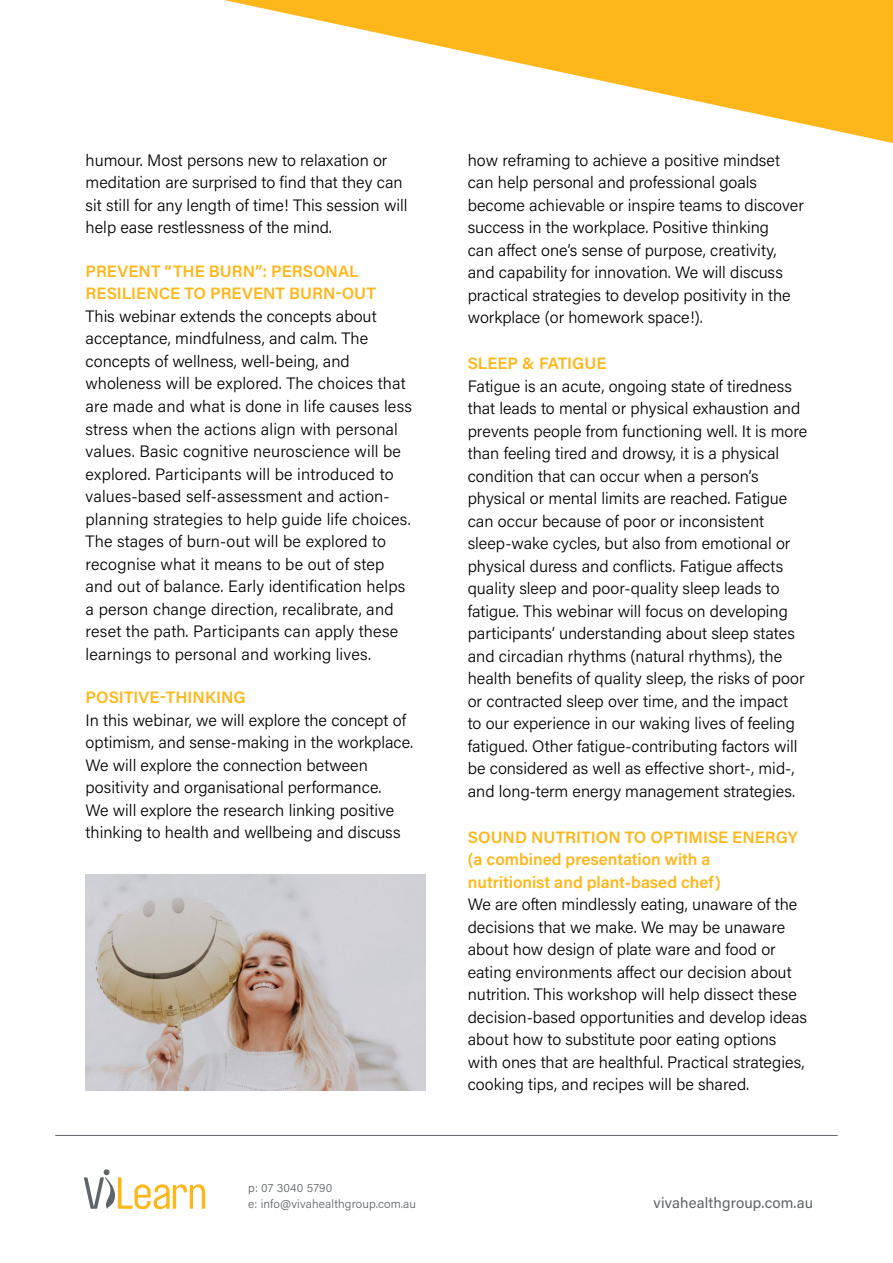
<style>
.page{position:relative;width:893px;height:1263px;background:#fff}
.page>*{position:absolute;margin:0;border:0;box-sizing:border-box;transform-origin:0 0}
.t1{font:300 16.5px/22.5px "Acumin Pro";color:#000}
.t2{font:600 16.5px/22.5px "Acumin Pro";color:#fdb71a}
.t3{font:15px "Acumin Pro";letter-spacing:.01em;color:#5f636a}
.t4{font:300 12px/16.5px "Acumin Pro";letter-spacing:.01em;color:#5f636a}
</style>
<div class="page">
<svg style="left:224px;top:0;width:669px;height:143px"></svg>
<img style="left:85px;top:874px;width:340px;height:216px">
<hr style="left:55px;top:1135px;width:783px;height:1px;background:#5f636a">
<svg style="left:84px;top:1169px;width:121px;height:40px"></svg>
<p class="t1" style="left:86px;top:148px;width:323px">humour. Most persons new to relaxation or meditation are surprised to find that they can sit still for any length of time! This session will help ease restlessness of the mind.</p>
<p class="t2" style="left:86px;top:259px;width:292px">PREVENT “THE BURN”: PERSONAL<br>RESILIENCE TO PREVENT BURN-OUT</p>
<p class="t1" style="left:86px;top:304px;width:328px">This webinar extends the concepts about acceptance, mindfulness, and calm. The concepts of wellness, well‐being, and wholeness will be explored. The choices that are made and what is done in life causes less stress when the actions align with personal values. Basic cognitive neuroscience will be explored. Participants will be introduced to values‐based self‐assessment and action‐ planning strategies to help guide life choices.<br>The stages of burn‐out will be explored to recognise what it means to be out of step and out of balance. Early identification helps a person change direction, recalibrate, and reset the path. Participants can apply these learnings to personal and working lives.</p>
<p class="t2" style="left:86px;top:686px;width:162px">POSITIVE-THINKING</p>
<p class="t1" style="left:86px;top:708px;width:329px">In this webinar, we will explore the concept of optimism, and sense‐making in the workplace.<br>We will explore the connection between positivity and organisational performance.<br>We will explore the research linking positive thinking to health and wellbeing and discuss</p>
<p class="t4" style="left:248px;top:1179px;width:169px">p: 07 3040 5790<br>e: info@vivahealthgroup.com.au</p>
<p class="t1" style="left:468px;top:148px;width:338px">how reframing to achieve a positive mindset can help personal and professional goals become achievable or inspire teams to discover success in the workplace. Positive thinking<br>can affect one’s sense of purpose, creativity, and capability for innovation. We will discuss practical strategies to develop positivity in the workplace (or homework space!).</p>
<p class="t2" style="left:468px;top:351px;width:140px">SLEEP &amp; FATIGUE</p>
<p class="t1" style="left:468px;top:374px;width:341px">Fatigue is an acute, ongoing state of tiredness that leads to mental or physical exhaustion and prevents people from functioning well. It is more than feeling tired and drowsy, it is a physical condition that can occur when a person’s physical or mental limits are reached. Fatigue can occur because of poor or inconsistent sleep-wake cycles, but also from emotional or physical duress and conflicts. Fatigue affects quality sleep and poor-quality sleep leads to fatigue. This webinar will focus on developing participants’ understanding about sleep states and circadian rhythms (natural rhythms), the health benefits of quality sleep, the risks of poor or contracted sleep over time, and the impact<br>to our experience in our waking lives of feeling fatigued. Other fatigue-contributing factors will be considered as well as effective short-, mid-, and long-term energy management strategies.</p>
<p class="t2" style="left:468px;top:825px;width:332px">SOUND NUTRITION TO OPTIMISE ENERGY (a combined presentation with a<br>nutritionist and plant-based chef)</p>
<p class="t1" style="left:468px;top:893px;width:341px">We are often mindlessly eating, unaware of the decisions that we make. We may be unaware about how design of plate ware and food or eating environments affect our decision about nutrition. This workshop will help dissect these decision-based opportunities and develop ideas about how to substitute poor eating options with ones that are healthful. Practical strategies, cooking tips, and recipes will be shared.</p>
<p class="t3" style="left:653px;top:1192px;width:161px">vivahealthgroup.com.au</p>
</div>
